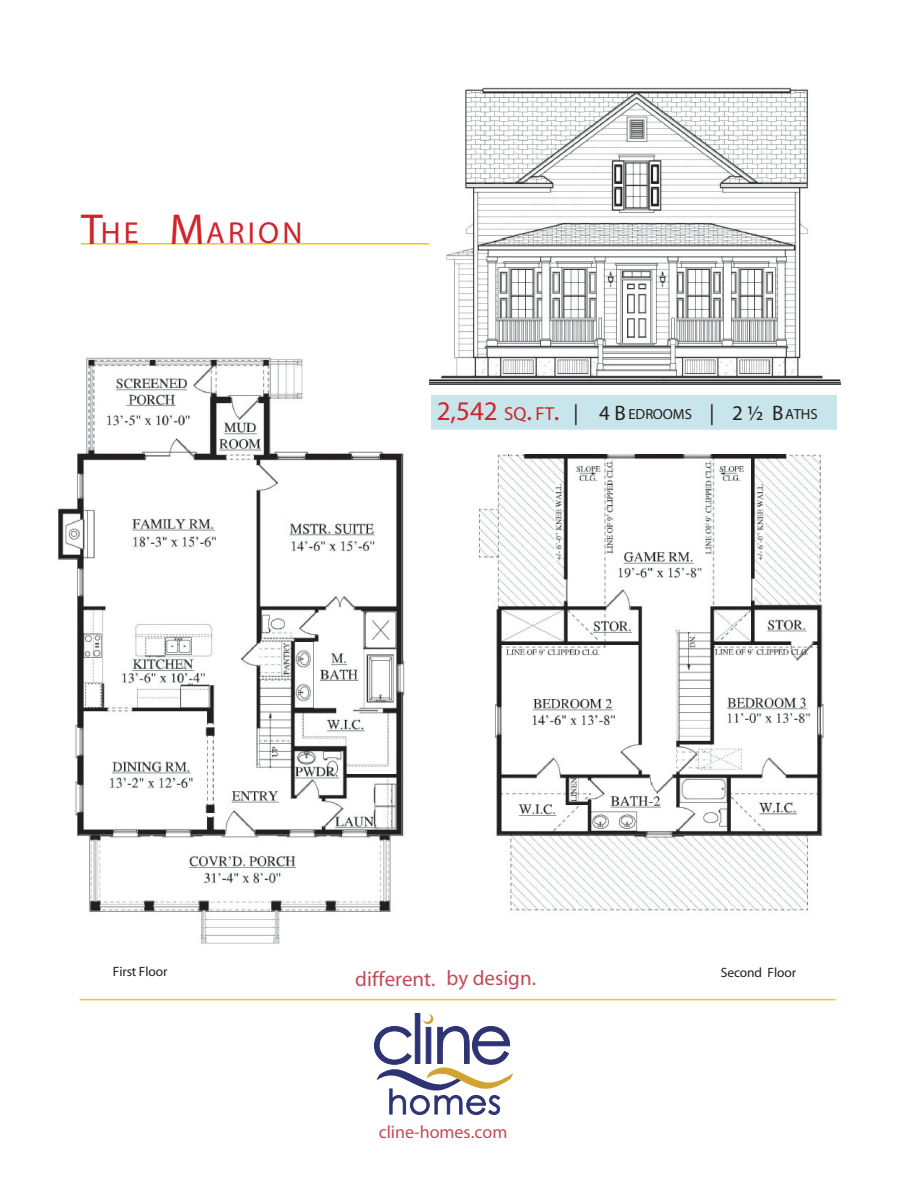
<style>
.page{position:relative;width:918px;height:1188px;background:#fff}
.page>*{position:absolute;margin:0;border:0;box-sizing:border-box;transform-origin:0 0}
.t1{font:30.45px "Times";letter-spacing:.105em;color:#d1232a}
.t2{font:27px "Goudy Old Style T";color:#d1232a}
.t3{font:500 21px "Futura Std";color:#c54a58}
.t4{font:21px "Goudy Old Style T";color:#231f20}
.t5{font:700 18px "Futura Std";color:#c54a58}
.t6{font:14.7px "Goudy Old Style T";color:#231f20}
.t7{font:700 13.5px "Copperplate";letter-spacing:-.01em;color:#231f20}
.s1{font-size:43.5px}
.s2{font-size:18.9px}
.s3{font-size:21px}
.s4{font-weight:700}
</style>
<div class="page">
<svg style="left:81px;top:243px;width:348px;height:2px"></svg>
<div style="left:431px;top:395px;width:406px;height:35px;background:#c8e5ec"></div>
<svg style="left:79px;top:998px;width:757px;height:3px"></svg>
<div style="left:415px;top:1013px;width:5px;height:51px;border:1px solid #2d3374"></div>
<svg style="left:374px;top:1014px;width:139px;height:101px"></svg>
<img style="left:430px;top:87px;width:410px;height:298px">
<img style="left:58px;top:358px;width:347px;height:586px">
<img style="left:479px;top:455px;width:345px;height:456px">
<h1 class="t1" style="left:81px;top:218px;width:223px"><span class="s1">T</span>HE <span class="s1">M</span>ARION</h1>
<h2 class="t2" style="left:437px;top:397px;width:124px">2,542 <span class="s2">SQ</span>. <span class="s2">FT</span>.</h2>
<p class="t6" style="left:599px;top:407px;width:220px"><span class="s3">4 B</span> EDROOMS <span class="s3">| 2 ½ B</span>ATHS</p>
<h3 class="t4" style="left:573px;top:402px;width:7px">|</h3>
<p class="t7" style="left:113px;top:965px;width:56px">First Floor</p>
<p class="t7" style="left:721px;top:965px;width:77px">Second Floor</p>
<h3 class="t3" style="left:355px;top:968px;width:182px">different. <span class="s4">by design.</span></h3>
<h3 class="t5" style="left:379px;top:1123px;width:130px">cline-homes.com</h3>
</div>
